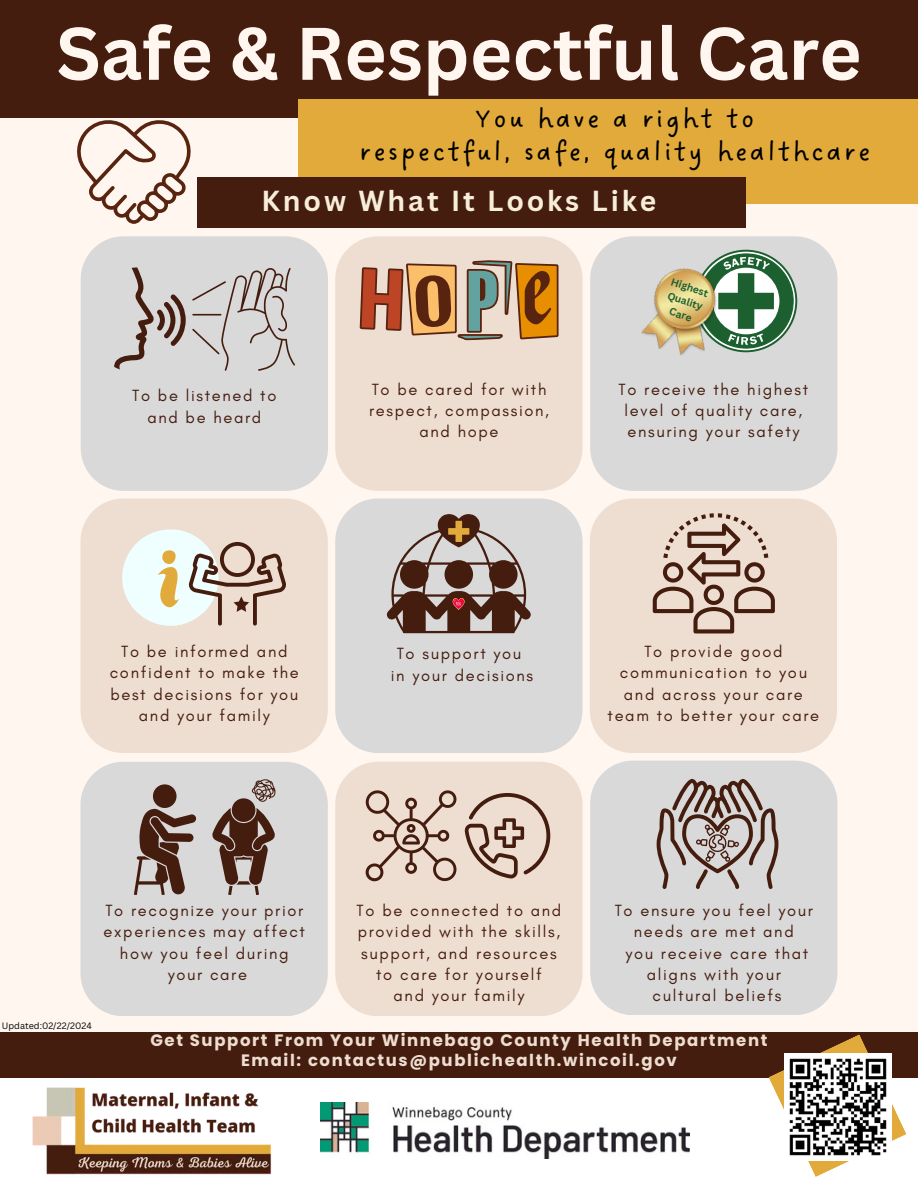
<style>
.page{position:relative;width:918px;height:1188px;background:#fff6ef}
.page>*{position:absolute;margin:0;border:0;box-sizing:border-box;transform-origin:0 0}
.t1{font:700 72.75px "Canva Sans";color:#fff6ef}
.t2{font:28.2px/32.7px "DO Sans Regular";letter-spacing:.1em;color:#000;text-align:center}
.t3{font:700 28.2px "Canva Sans";letter-spacing:.1em;color:#f7eeda}
.t4{font:16.5px/21.3px "Glacial Indifference";letter-spacing:.1em;color:#451d0f;text-align:center}
.t5{font:700 16.5px/19.2px "Poppins";letter-spacing:.1em;color:#eeded1;text-align:center}
.t6{font:700 10.2px/14.2px "Canva Sans";color:#1d6030;text-align:center}
.t7{font:9px "Canva Sans";color:#000}
</style>
<div class="page">
<div style="left:335px;top:498px;width:248px;height:255px;background:#d9d9d9;border-radius:43px"></div>
<div style="left:590px;top:761px;width:247px;height:254px;background:#d9d9d9;border-radius:43px"></div>
<div style="left:335px;top:762px;width:248px;height:254px;background:#eeded1;border-radius:43px"></div>
<div style="left:81px;top:498px;width:247px;height:255px;background:#eeded1;border-radius:43px"></div>
<div style="left:81px;top:762px;width:247px;height:254px;background:#d9d9d9;border-radius:43px"></div>
<div style="left:590px;top:498px;width:247px;height:255px;background:#eeded1;border-radius:43px"></div>
<div style="left:81px;top:236px;width:247px;height:254px;background:#d9d9d9;border-radius:43px"></div>
<div style="left:335px;top:236px;width:248px;height:254px;background:#eeded1;border-radius:43px"></div>
<div style="left:590px;top:236px;width:247px;height:254px;background:#d9d9d9;border-radius:43px"></div>
<div style="left:0;top:1073px;width:918px;height:115px;background:#fff"></div>
<img style="left:32px;top:1087px;width:239px;height:88px">
<div style="left:0;top:0;width:918px;height:117px;background:#451d0f"></div>
<div style="left:298px;top:99px;width:620px;height:104px;background:#e2aa3a"></div>
<div style="left:197px;top:177px;width:548px;height:50px;background:#451d0f"></div>
<svg style="left:657px;top:779px;width:121px;height:110px"></svg>
<svg style="left:74px;top:117px;width:119px;height:107px"></svg>
<svg style="left:192px;top:268px;width:103px;height:103px"></svg>
<svg style="left:114px;top:267px;width:72px;height:103px"></svg>
<svg style="left:360px;top:260px;width:199px;height:80px"></svg>
<svg style="left:714px;top:250px;width:83px;height:102px"></svg>
<img style="left:641px;top:261px;width:86px;height:94px">
<svg style="left:122px;top:529px;width:164px;height:97px"></svg>
<svg style="left:387px;top:514px;width:144px;height:119px"></svg>
<svg style="left:653px;top:513px;width:122px;height:120px"></svg>
<svg style="left:134px;top:784px;width:63px;height:111px"></svg>
<svg style="left:212px;top:779px;width:64px;height:116px"></svg>
<svg style="left:366px;top:790px;width:90px;height:91px"></svg>
<svg style="left:465px;top:793px;width:85px;height:85px"></svg>
<img style="left:321px;top:1102px;width:369px;height:56px">
<div style="left:0;top:1033px;width:918px;height:45px;background:#451d0f"></div>
<svg style="left:768px;top:1034px;width:138px;height:143px"></svg>
<img style="left:784px;top:1053px;width:107px;height:107px">
<h1 class="t1" style="left:56px;top:10px;width:807px">Safe &amp; Respectful Care</h1>
<h2 class="t2" style="left:359px;top:104px;width:512px">You have a right to<br>respectful, safe, quality healthcare</h2>
<h2 class="t3" style="left:262px;top:184px;width:396px">Know What It Looks Like</h2>
<p class="t4" style="left:132px;top:386px;width:146px">To be listened to and be heard</p>
<p class="t4" style="left:369px;top:379px;width:182px">To be cared for with respect, compassion, and hope</p>
<p class="t6" style="left:673px;top:275px;width:40px;rotate:18deg">Highest<br>Quality<br>Care</p>
<p class="t4" style="left:619px;top:379px;width:191px">To receive the highest level of quality care, ensuring your safety</p>
<p class="t4" style="left:110px;top:641px;width:191px">To be informed and confident to make the best decisions for you and your family</p>
<p class="t4" style="left:391px;top:644px;width:144px">To support you in your decisions</p>
<p class="t4" style="left:608px;top:641px;width:213px">To provide good communication to you and across your care team to better your care</p>
<p class="t7" style="left:2px;top:1021px;width:91px">Updated:02/22/2024</p>
<p class="t4" style="left:104px;top:900px;width:203px">To recognize your prior experiences may affect how you feel during your care</p>
<p class="t4" style="left:357px;top:900px;width:206px">To be connected to and provided with the skills, support, and resources to care for yourself<br>and your family</p>
<p class="t4" style="left:615px;top:900px;width:200px">To ensure you feel your needs are met and<br>you receive care that aligns with your cultural beliefs</p>
<p class="t5" style="left:150px;top:1031px;width:619px">Get Support From Your Winnebago County Health Department<br>Email: contactus@publichealth.wincoil.gov</p>
</div>
